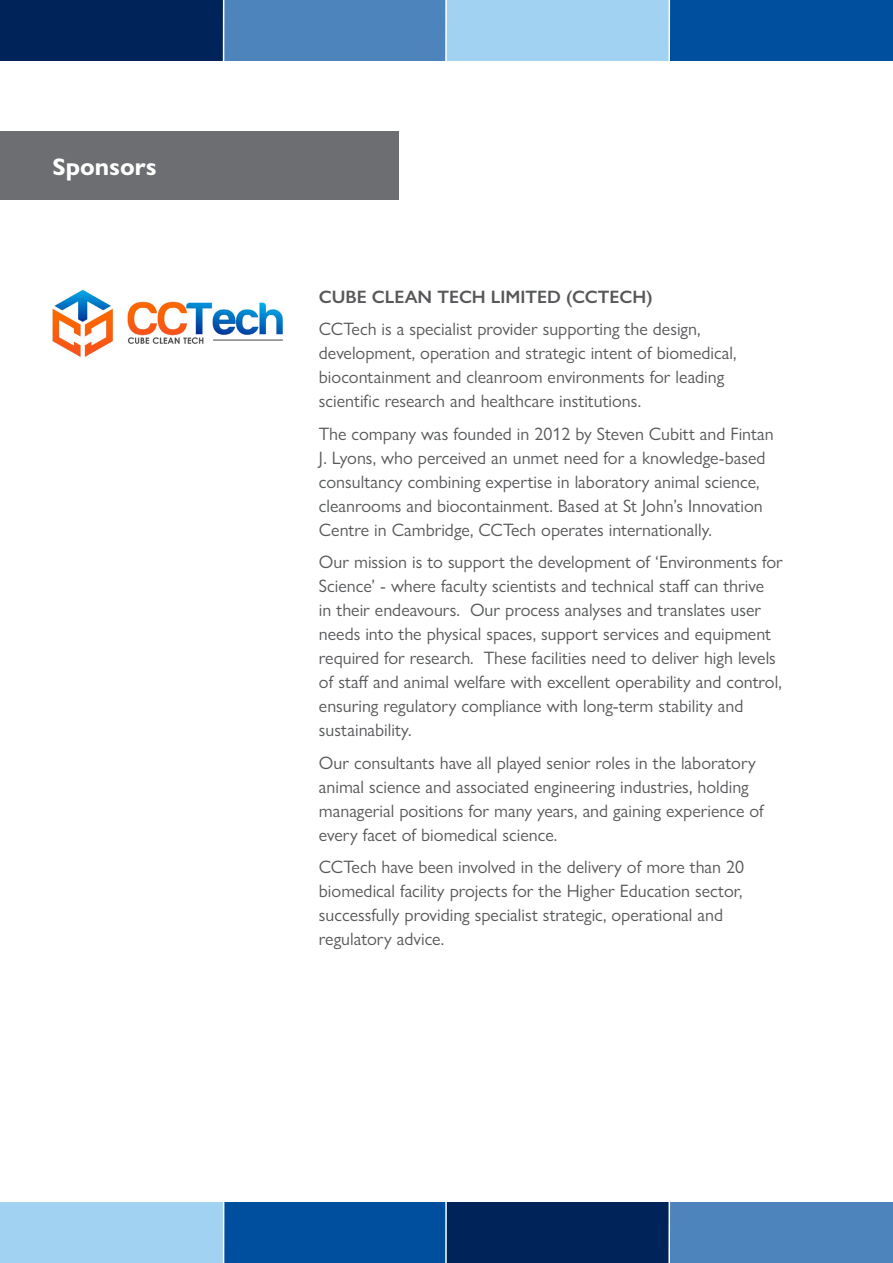
<style>
.page{position:relative;width:893px;height:1263px;background:#fff}
.page>*{position:absolute;margin:0;border:0;box-sizing:border-box;transform-origin:0 0}
.t1{font:700 24px "Gill Sans Nova";color:#fff}
.t2{font:18px/24px "Gill Sans Nova";color:#57585a}
.t3{font:600 18px "Gill Sans Nova";color:#57585a}
</style>
<div class="page">
<div style="left:0;top:1px;width:223px;height:60px;background:#002359"></div>
<div style="left:224px;top:1px;width:223px;height:60px;background:#4d84bb"></div>
<div style="left:447px;top:1px;width:223px;height:60px;background:#a2d2f2"></div>
<div style="left:670px;top:1px;width:223px;height:60px;background:#004f9e"></div>
<hr style="left:445px;top:0;width:2px;height:61px;background:#fff">
<hr style="left:668px;top:0;width:2px;height:61px;background:#fff">
<div style="left:0;top:1202px;width:223px;height:61px;background:#a2d2f2"></div>
<div style="left:224px;top:1202px;width:223px;height:61px;background:#004f9e"></div>
<div style="left:447px;top:1202px;width:223px;height:61px;background:#002359"></div>
<div style="left:670px;top:1202px;width:223px;height:61px;background:#4d84bb"></div>
<hr style="left:445px;top:1202px;width:2px;height:61px;background:#fff">
<hr style="left:668px;top:1202px;width:2px;height:61px;background:#fff">
<div style="left:0;top:132px;width:398px;height:68px;background:#6d6e71"></div>
<img style="left:52px;top:290px;width:231px;height:67px">
<p class="t1" style="left:52px;top:152px;width:106px">Sponsors</p>
<p class="t3" style="left:319px;top:285px;width:335px">CUBE CLEAN TECH LIMITED (CCTECH)</p>
<p class="t2" style="left:319px;top:317px;width:419px">CCTech is a specialist provider supporting the design, development, operation and strategic intent of biomedical, biocontainment and cleanroom environments for leading scientific research and healthcare institutions.</p>
<p class="t2" style="left:319px;top:421px;width:456px">The company was founded in 2012 by Steven Cubitt and Fintan J. Lyons, who perceived an unmet need for a knowledge-based consultancy combining expertise in laboratory animal science, cleanrooms and biocontainment. Based at St John’s Innovation Centre in Cambridge, CCTech operates internationally.</p>
<p class="t2" style="left:319px;top:550px;width:465px">Our mission is to support the development of ‘Environments for Science’ - where faculty scientists and technical staff can thrive<br>in their endeavours. Our process analyses and translates user needs into the physical spaces, support services and equipment required for research. These facilities need to deliver high levels of staff and animal welfare with excellent operability and control, ensuring regulatory compliance with long-term stability and sustainability.</p>
<p class="t2" style="left:319px;top:750px;width:446px">Our consultants have all played senior roles in the laboratory animal science and associated engineering industries, holding managerial positions for many years, and gaining experience of every facet of biomedical science.</p>
<p class="t2" style="left:319px;top:855px;width:427px">CCTech have been involved in the delivery of more than 20 biomedical facility projects for the Higher Education sector, successfully providing specialist strategic, operational and regulatory advice.</p>
</div>
